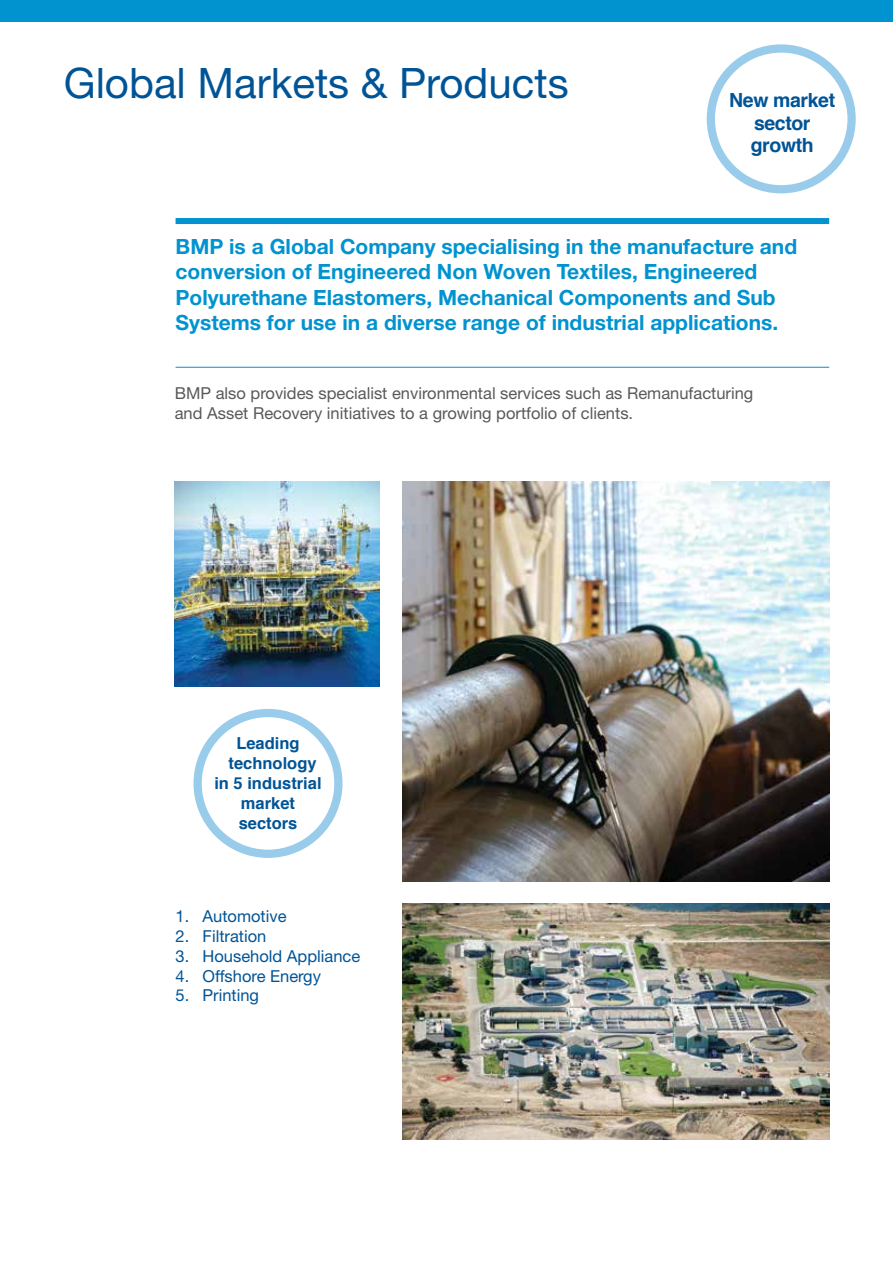
<style>
.page{position:relative;width:893px;height:1263px;background:#fff}
.page>*{position:absolute;margin:0;border:0;box-sizing:border-box;transform-origin:0 0}
.t1{font:42px "Helvetica Neue";color:#005496}
.t2{font:700 21px/25.2px "Helvetica Neue";color:#0093d0}
.t3{font:700 19.5px/22.5px "Helvetica";letter-spacing:-.02em;color:#005496;text-align:center}
.t4{font:16.5px/19.8px "Helvetica Neue";color:#58595b}
.t5{font:16.5px "Helvetica Neue";color:#005496}
.t6{font:700 16.5px/19.8px "Helvetica";color:#005496;text-align:center}
</style>
<div class="page">
<div style="left:0;top:0;width:893px;height:21px;background:#0093d0"></div>
<div style="left:176px;top:218px;width:653px;height:6px;background:#0093d0"></div>
<hr style="left:176px;top:367px;width:653px;height:1px;background:#0093d0">
<img style="left:402px;top:481px;width:427px;height:400px">
<div style="left:193px;top:709px;width:149px;height:149px;border:8px solid #98ccea;border-radius:50%"></div>
<div style="left:707px;top:44px;width:149px;height:149px;border:8px solid #98ccea;border-radius:50%"></div>
<img style="left:175px;top:481px;width:205px;height:205px">
<img style="left:402px;top:903px;width:427px;height:236px">
<h1 class="t1" style="left:64px;top:58px;width:506px">Global Markets &amp; Products</h1>
<p class="t3" style="left:729px;top:89px;width:107px">New market sector growth</p>
<p class="t2" style="left:176px;top:234px;width:623px">BMP is a Global Company specialising in the manufacture and conversion of Engineered Non Woven Textiles, Engineered Polyurethane Elastomers, Mechanical Components and Sub Systems for use in a diverse range of industrial applications.</p>
<p class="t4" style="left:175px;top:383px;width:580px">BMP also provides specialist environmental services such as Remanufacturing and Asset Recovery initiatives to a growing portfolio of clients.</p>
<p class="t6" style="left:214px;top:734px;width:109px">Leading technology<br>in 5 industrial market sectors</p>
<p class="t5" style="left:176px;top:906px;width:113px">1. Automotive</p>
<p class="t5" style="left:176px;top:926px;width:92px">2. Filtration</p>
<p class="t5" style="left:176px;top:946px;width:186px">3. Household Appliance</p>
<p class="t5" style="left:176px;top:966px;width:147px">4. Offshore Energy</p>
<p class="t5" style="left:176px;top:986px;width:85px">5. Printing</p>
</div>
